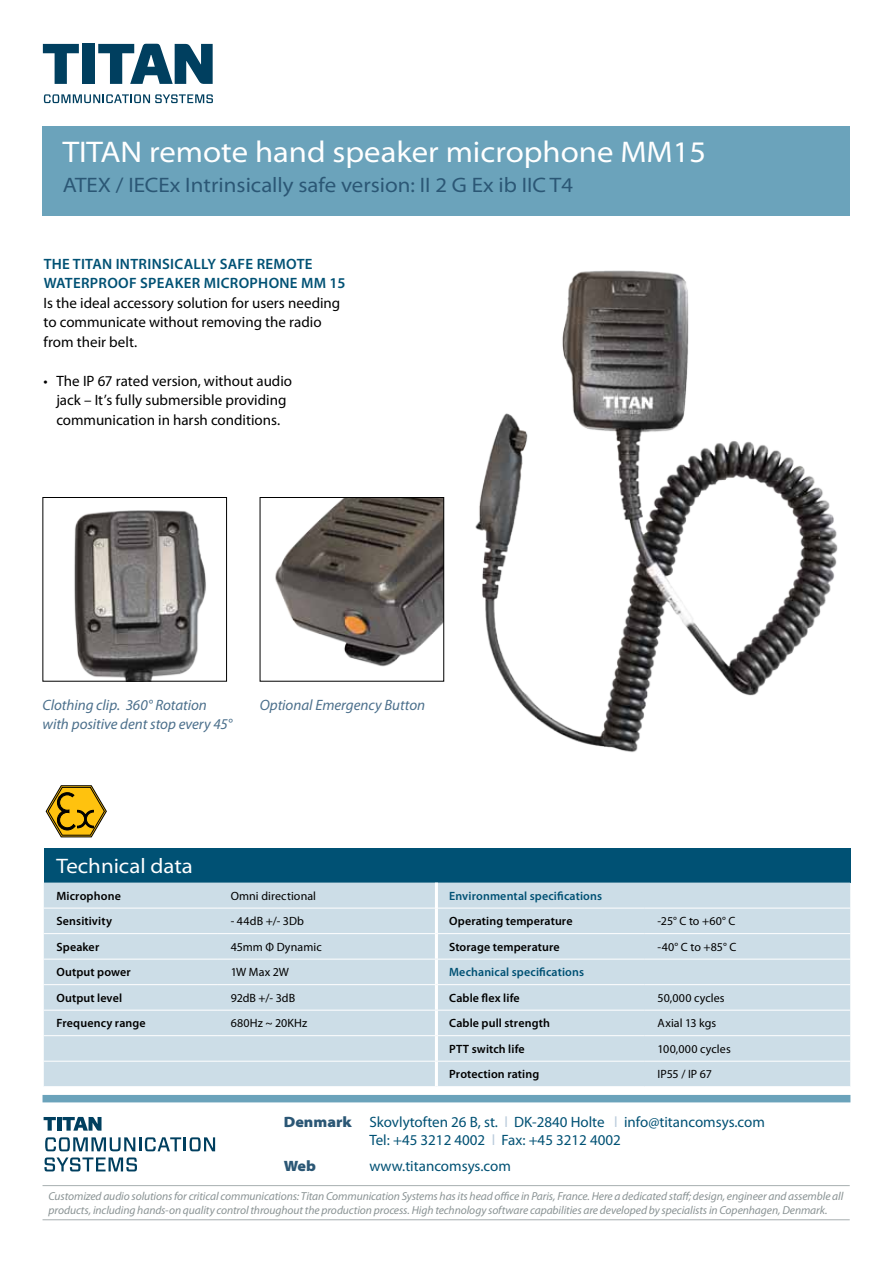
<style>
.page{position:relative;width:893px;height:1263px;background:#fff}
.page>*{position:absolute;margin:0;border:0;box-sizing:border-box;transform-origin:0 0}
.t1{font:semi-expanded 30px "Myriad Pro";color:#fff}
.t2{font:semi-expanded 21px "Myriad Pro";color:#2b5775}
.t3{font:semi-expanded 21px "Myriad Pro";color:#fff}
.t4{font:15px/19.5px "Myriad Pro";color:#000}
.t5{font:15px/18px "Myriad Pro";color:#005174}
.t6{font:italic 15px "Myriad Pro";letter-spacing:-.005em;color:#4c708c}
.t7{font:600 15px "Myriad Pro";letter-spacing:.02em;color:#005174}
.t8{font:900 semi-expanded 15px "Myriad Pro";color:#2b5775}
.t9{font:600 12px "Myriad Pro";letter-spacing:.01em;color:#000}
.t10{font:12px "Myriad Pro";letter-spacing:.005em;color:#000}
.t11{font:600 12px "Myriad Pro";letter-spacing:.01em;color:#005174}
.t12{font:italic 11.55px/13.5px "Myriad Pro";letter-spacing:-.01em;color:#8a9394}
.s1{font-weight:900;font-stretch:semi-expanded;color:#2b5775}
.s2{color:#bbccdc}
</style>
<div class="page">
<svg style="left:43px;top:44px;width:36px;height:40px"></svg>
<div style="left:82px;top:44px;width:13px;height:40px;background:#003f5f"></div>
<svg style="left:98px;top:44px;width:115px;height:40px"></svg>
<svg style="left:44px;top:94px;width:169px;height:9px"></svg>
<svg style="left:44px;top:1117px;width:12px;height:13px"></svg>
<hr style="left:57px;top:1117px;width:4px;height:13px;background:#003f5f">
<svg style="left:62px;top:1117px;width:40px;height:13px"></svg>
<svg style="left:45px;top:1137px;width:170px;height:14px"></svg>
<svg style="left:44px;top:1157px;width:93px;height:14px"></svg>
<hr style="left:43px;top:1185px;width:807px;height:1px;background:#a7afb0">
<hr style="left:43px;top:1219px;width:807px;height:1px;background:#a7afb0">
<div style="left:43px;top:1095px;width:807px;height:7px;background:#6ba3bb"></div>
<div style="left:43px;top:126px;width:807px;height:90px;background:#6ba3bb"></div>
<div style="left:44px;top:848px;width:806px;height:34px;background:#005174"></div>
<div style="left:44px;top:882px;width:806px;height:204px;background:#ccdde7"></div>
<hr style="left:435px;top:934px;width:3px;height:25px;background:#fff">
<hr style="left:435px;top:959px;width:3px;height:25px;background:#fff">
<hr style="left:435px;top:985px;width:3px;height:25px;background:#fff">
<hr style="left:435px;top:1010px;width:3px;height:25px;background:#fff">
<hr style="left:435px;top:1036px;width:3px;height:25px;background:#fff">
<hr style="left:435px;top:1061px;width:3px;height:25px;background:#fff">
<hr style="left:44px;top:908px;width:174px;height:1px;background:#fff">
<hr style="left:218px;top:908px;width:217px;height:1px;background:#fff">
<hr style="left:438px;top:908px;width:207px;height:1px;background:#fff">
<hr style="left:645px;top:908px;width:205px;height:1px;background:#fff">
<hr style="left:44px;top:933px;width:174px;height:1px;background:#fff">
<hr style="left:218px;top:933px;width:218px;height:1px;background:#fff">
<hr style="left:436px;top:933px;width:209px;height:1px;background:#fff">
<hr style="left:645px;top:933px;width:205px;height:1px;background:#fff">
<hr style="left:44px;top:959px;width:174px;height:1px;background:#fff">
<hr style="left:218px;top:959px;width:218px;height:1px;background:#fff">
<hr style="left:436px;top:959px;width:209px;height:1px;background:#fff">
<hr style="left:645px;top:959px;width:205px;height:1px;background:#fff">
<hr style="left:44px;top:984px;width:174px;height:1px;background:#fff">
<hr style="left:218px;top:984px;width:218px;height:1px;background:#fff">
<hr style="left:436px;top:984px;width:209px;height:1px;background:#fff">
<hr style="left:645px;top:984px;width:205px;height:1px;background:#fff">
<hr style="left:44px;top:1010px;width:174px;height:1px;background:#fff">
<hr style="left:218px;top:1010px;width:218px;height:1px;background:#fff">
<hr style="left:436px;top:1010px;width:209px;height:1px;background:#fff">
<hr style="left:645px;top:1010px;width:205px;height:1px;background:#fff">
<hr style="left:44px;top:1035px;width:174px;height:1px;background:#fff">
<hr style="left:218px;top:1035px;width:218px;height:1px;background:#fff">
<hr style="left:436px;top:1035px;width:209px;height:1px;background:#fff">
<hr style="left:645px;top:1035px;width:205px;height:1px;background:#fff">
<hr style="left:44px;top:1061px;width:174px;height:1px;background:#fff">
<hr style="left:218px;top:1061px;width:218px;height:1px;background:#fff">
<hr style="left:436px;top:1061px;width:209px;height:1px;background:#fff">
<hr style="left:645px;top:1061px;width:205px;height:1px;background:#fff">
<hr style="left:435px;top:882px;width:3px;height:26px;background:#fff">
<hr style="left:435px;top:908px;width:3px;height:25px;background:#fff">
<svg style="left:46px;top:785px;width:61px;height:52px"></svg>
<img style="left:275px;top:499px;width:167px;height:168px">
<div style="left:260px;top:497px;width:184px;height:184px;border:1px solid #000"></div>
<img style="left:74px;top:510px;width:132px;height:169px">
<div style="left:43px;top:497px;width:184px;height:184px;border:1px solid #000"></div>
<img style="left:475px;top:270px;width:363px;height:482px">
<h1 class="t1" style="left:63px;top:135px;width:645px">TITAN remote hand speaker microphone MM15</h1>
<h2 class="t2" style="left:63px;top:173px;width:512px">ATEX / IECEx Intrinsically safe version: II 2 G Ex ib IIC T4</h2>
<p class="t7" style="left:44px;top:254px;width:113px">The TITAN intrinsica</p>
<p class="t7" style="left:194px;top:254px;width:36px">lly safe</p>
<p class="t7" style="left:257px;top:254px;width:19px">remote</p>
<p class="t7" style="left:44px;top:273px;width:75px">waterproof</p>
<p class="t7" style="left:140px;top:273px;width:10px">spea</p>
<p class="t7" style="left:175px;top:273px;width:105px">ker microphone</p>
<p class="t7" style="left:301px;top:273px;width:46px">MM 15</p>
<p class="t4" style="left:44px;top:292px;width:298px">Is the ideal accessory solution for users needing to communicate without removing the radio from their belt.</p>
<p class="t4" style="left:44px;top:370px;width:250px;text-align:center">• The IP 67 rated version, without audio jack – It’s fully submersible providing communication in harsh conditions.</p>
<p class="t6" style="left:43px;top:695px;width:166px">Clothing clip. 360° Rotation</p>
<p class="t6" style="left:260px;top:695px;width:167px">Optional Emergency Button</p>
<p class="t6" style="left:43px;top:715px;width:191px">with positive dent stop every 45°</p>
<h2 class="t3" style="left:57px;top:855px;width:138px">Technical data</h2>
<p class="t9" style="left:57px;top:888px;width:66px">Microphone</p>
<p class="t10" style="left:231px;top:888px;width:87px">Omni directional</p>
<p class="t11" style="left:449px;top:888px;width:154px">Environmental specifications</p>
<p class="t9" style="left:57px;top:914px;width:57px">Sensitivity</p>
<p class="t10" style="left:231px;top:914px;width:75px">- 44dB +/- 3Db</p>
<p class="t9" style="left:449px;top:914px;width:125px">Operating temperature</p>
<p class="t10" style="left:658px;top:914px;width:79px">-25° C to +60° C</p>
<p class="t9" style="left:57px;top:939px;width:44px">Speaker</p>
<p class="t10" style="left:231px;top:939px;width:92px">45mm Φ Dynamic</p>
<p class="t9" style="left:449px;top:939px;width:112px">Storage temperature</p>
<p class="t10" style="left:658px;top:939px;width:80px">-40° C to +85° C</p>
<p class="t9" style="left:57px;top:965px;width:76px">Output power</p>
<p class="t10" style="left:231px;top:965px;width:60px">1W Max 2W</p>
<p class="t11" style="left:449px;top:965px;width:136px">Mechanical specifications</p>
<p class="t9" style="left:57px;top:990px;width:67px">Output level</p>
<p class="t10" style="left:231px;top:990px;width:66px">92dB +/- 3dB</p>
<p class="t9" style="left:449px;top:990px;width:72px">Cable flex life</p>
<p class="t10" style="left:658px;top:990px;width:69px">50,000 cycles</p>
<p class="t9" style="left:57px;top:1016px;width:91px">Frequency range</p>
<p class="t10" style="left:231px;top:1016px;width:78px">680Hz ~ 20KHz</p>
<p class="t9" style="left:449px;top:1016px;width:102px">Cable pull strength</p>
<p class="t10" style="left:658px;top:1016px;width:60px">Axial 13 kgs</p>
<p class="t9" style="left:449px;top:1041px;width:77px">PTT switch life</p>
<p class="t10" style="left:658px;top:1041px;width:75px">100,000 cycles</p>
<p class="t9" style="left:449px;top:1067px;width:91px">Protection rating</p>
<p class="t10" style="left:658px;top:1067px;width:56px">IP55 / IP 67</p>
<p class="t5" style="left:369px;top:1113px;width:397px;text-indent:-86px"><span class="s1">Denmark</span> Skovlytoften 26 B, st. <span class="s2">l</span> DK-2840 Holte <span class="s2">l</span> info@titancomsys.com<br>Tel: +45 3212 4002 <span class="s2">l</span> Fax: +45 3212 4002</p>
<p class="t8" style="left:284px;top:1158px;width:34px">Web</p>
<p class="t5" style="left:369px;top:1157px;width:143px">www.titancomsys.com</p>
<p class="t12" style="left:49px;top:1189px;width:796px">Customized audio solutions for critical communications: Titan Communication Systems has its head office in Paris, France. Here a dedicated staff; design, engineer and assemble all products, including hands-on quality control throughout the production process. High technology software capabilities are developed by specialists in Copenhagen, Denmark.</p>
</div>
